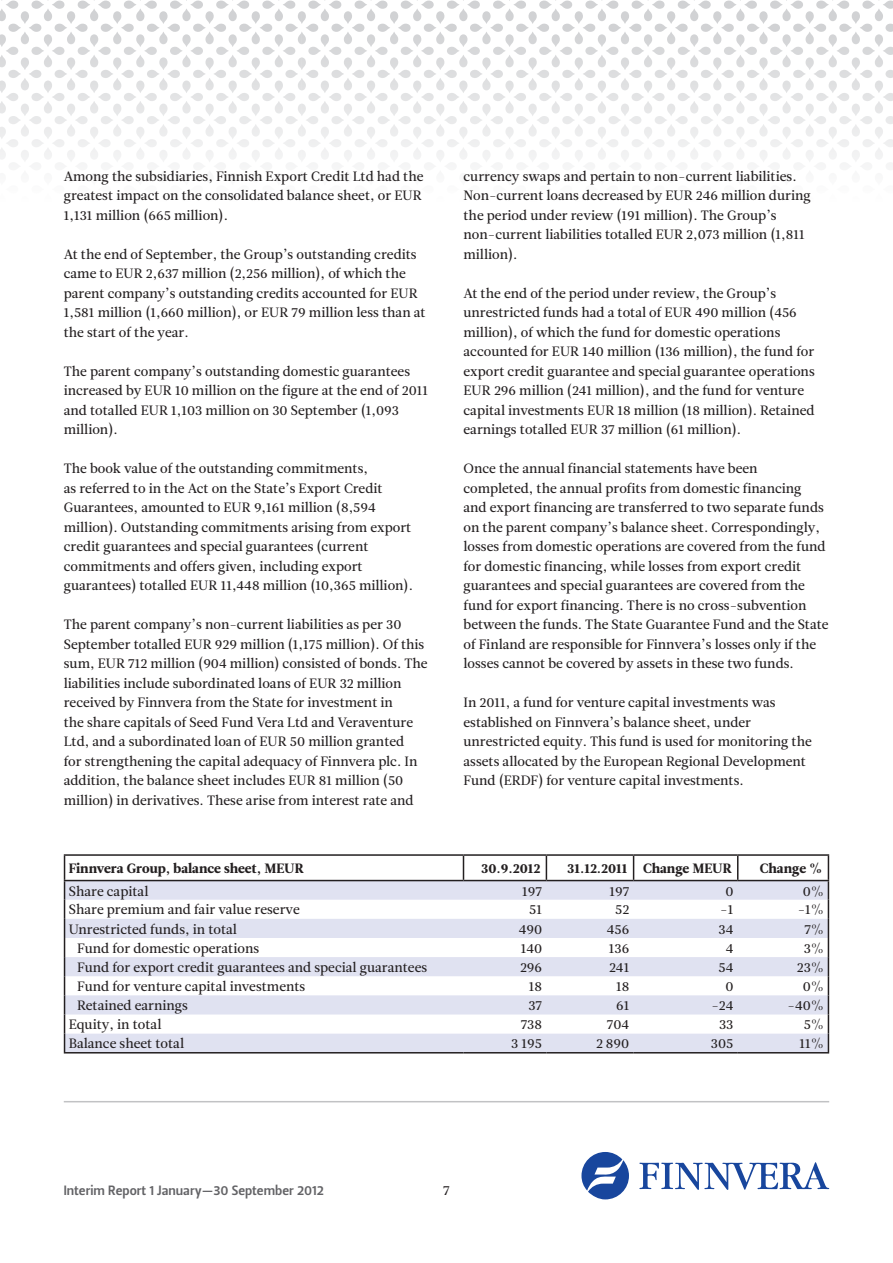
<style>
.page{position:relative;width:893px;height:1263px;background:#fff}
.page>*{position:absolute;margin:0;border:0;box-sizing:border-box;transform-origin:0 0}
.Leipis{font:13.5px/19.5px "Leitura News Roman 2";color:#231f20}
.Leipis-2{font:13.5px "Leitura News Roman 4";color:#231f20}
.t1{font:13.5px "Leitura Sans Grot 3";color:#636366}
</style>
<div class="page">
<svg style="left:0;top:0;width:302px;height:164px"></svg>
<svg style="left:302px;top:0;width:323px;height:164px"></svg>
<svg style="left:625px;top:0;width:268px;height:164px"></svg>
<svg style="left:581px;top:1152px;width:48px;height:47px"></svg>
<svg style="left:639px;top:1162px;width:190px;height:28px"></svg>
<svg style="left:65px;top:881px;width:763px;height:171px;fill:#e0e2f1"></svg>
<hr style="left:64px;top:854px;width:399px;height:2px;background:#231f20">
<hr style="left:463px;top:854px;width:83px;height:2px;background:#231f20">
<svg style="left:463px;top:856px;width:1px;height:24px"></svg>
<hr style="left:546px;top:854px;width:88px;height:2px;background:#231f20">
<svg style="left:546px;top:856px;width:1px;height:24px"></svg>
<hr style="left:634px;top:854px;width:104px;height:2px;background:#231f20">
<svg style="left:633px;top:856px;width:1px;height:24px"></svg>
<hr style="left:738px;top:854px;width:91px;height:2px;background:#231f20">
<svg style="left:737px;top:856px;width:1px;height:24px"></svg>
<hr style="left:64px;top:880px;width:399px;height:1px;background:#231f20">
<hr style="left:463px;top:880px;width:83px;height:1px;background:#231f20">
<hr style="left:546px;top:880px;width:88px;height:1px;background:#231f20">
<hr style="left:634px;top:880px;width:104px;height:1px;background:#231f20">
<hr style="left:738px;top:880px;width:91px;height:1px;background:#231f20">
<svg style="left:64px;top:856px;width:1px;height:196px"></svg>
<svg style="left:828px;top:856px;width:1px;height:196px"></svg>
<hr style="left:64px;top:1052px;width:399px;height:1px;background:#231f20">
<hr style="left:463px;top:1052px;width:83px;height:1px;background:#231f20">
<hr style="left:546px;top:1052px;width:88px;height:1px;background:#231f20">
<hr style="left:634px;top:1052px;width:104px;height:1px;background:#231f20">
<hr style="left:738px;top:1052px;width:91px;height:1px;background:#231f20">
<hr style="left:64px;top:1101px;width:765px;height:1px;background:#c1c2c4">
<p class="Leipis" style="left:64px;top:167px;width:361px">Among the subsidiaries, Finnish Export Credit Ltd had the greatest impact on the consolidated balance sheet, or EUR<br>1,131 million (665 million).</p>
<p class="Leipis" style="left:64px;top:245px;width:363px">At the end of September, the Group’s outstanding credits came to EUR 2,637 million (2,256 million), of which the parent company’s outstanding credits accounted for EUR 1,581 million (1,660 million), or EUR 79 million less than at the start of the year.</p>
<p class="Leipis" style="left:64px;top:362px;width:366px">The parent company’s outstanding domestic guarantees increased by EUR 10 million on the figure at the end of 2011 and totalled EUR 1,103 million on 30 September (1,093 million).</p>
<p class="Leipis" style="left:64px;top:459px;width:351px">The book value of the outstanding commitments,<br>as referred to in the Act on the State’s Export Credit Guarantees, amounted to EUR 9,161 million (8,594 million). Outstanding commitments arising from export credit guarantees and special guarantees (current commitments and offers given, including export guarantees) totalled EUR 11,448 million (10,365 million).</p>
<p class="Leipis" style="left:64px;top:615px;width:365px">The parent company’s non-current liabilities as per 30<br>September totalled EUR 929 million (1,175 million). Of this sum, EUR 712 million (904 million) consisted of bonds. The liabilities include subordinated loans of EUR 32 million received by Finnvera from the State for investment in<br>the share capitals of Seed Fund Vera Ltd and Veraventure Ltd, and a subordinated loan of EUR 50 million granted<br>for strengthening the capital adequacy of Finnvera plc. In addition, the balance sheet includes EUR 81 million (50 million) in derivatives. These arise from interest rate and</p>
<p class="Leipis" style="left:463px;top:167px;width:349px">currency swaps and pertain to non-current liabilities.<br>Non-current loans decreased by EUR 246 million during the period under review (191 million). The Group’s non-current liabilities totalled EUR 2,073 million (1,811 million).</p>
<p class="Leipis" style="left:463px;top:284px;width:353px">At the end of the period under review, the Group’s unrestricted funds had a total of EUR 490 million (456 million), of which the fund for domestic operations accounted for EUR 140 million (136 million), the fund for export credit guarantee and special guarantee operations EUR 296 million (241 million), and the fund for venture capital investments EUR 18 million (18 million). Retained earnings totalled EUR 37 million (61 million).</p>
<p class="Leipis" style="left:463px;top:459px;width:367px">Once the annual financial statements have been completed, the annual profits from domestic financing<br>and export financing are transferred to two separate funds on the parent company’s balance sheet. Correspondingly, losses from domestic operations are covered from the fund for domestic financing, while losses from export credit guarantees and special guarantees are covered from the fund for export financing. There is no cross-subvention between the funds. The State Guarantee Fund and the State of Finland are responsible for Finnvera’s losses only if the losses cannot be covered by assets in these two funds.</p>
<p class="Leipis" style="left:463px;top:693px;width:350px">In 2011, a fund for venture capital investments was established on Finnvera’s balance sheet, under unrestricted equity. This fund is used for monitoring the assets allocated by the European Regional Development Fund (ERDF) for venture capital investments.</p>
<p class="Leipis-2" style="left:69px;top:860px;width:236px">Finnvera Group, balance sheet, MEUR</p>
<p class="Leipis-2" style="left:481px;top:860px;width:61px">30.9.2012</p>
<p class="Leipis-2" style="left:567px;top:860px;width:62px">31.12.2011</p>
<p class="Leipis-2" style="left:643px;top:860px;width:90px">Change MEUR</p>
<p class="Leipis-2" style="left:760px;top:860px;width:64px">Change %</p>
<p class="Leipis" style="left:69px;top:881px;width:81px">Share capital</p>
<p class="Leipis" style="left:522px;top:881px;width:21px">197</p>
<p class="Leipis" style="left:609px;top:881px;width:21px">197</p>
<p class="Leipis" style="left:725px;top:881px;width:10px">0</p>
<p class="Leipis" style="left:803px;top:881px;width:23px">0%</p>
<p class="Leipis" style="left:69px;top:900px;width:232px">Share premium and fair value reserve</p>
<p class="Leipis" style="left:529px;top:900px;width:14px">51</p>
<p class="Leipis" style="left:615px;top:900px;width:16px">52</p>
<p class="Leipis" style="left:720px;top:900px;width:15px">-1</p>
<p class="Leipis" style="left:798px;top:900px;width:28px">-1%</p>
<p class="Leipis" style="left:69px;top:919px;width:170px">Unrestricted funds, in total</p>
<p class="Leipis" style="left:519px;top:919px;width:25px">490</p>
<p class="Leipis" style="left:607px;top:919px;width:24px">456</p>
<p class="Leipis" style="left:719px;top:919px;width:16px">34</p>
<p class="Leipis" style="left:804px;top:919px;width:21px">7%</p>
<p class="Leipis" style="left:77px;top:938px;width:183px">Fund for domestic operations</p>
<p class="Leipis" style="left:521px;top:938px;width:23px">140</p>
<p class="Leipis" style="left:609px;top:938px;width:22px">136</p>
<p class="Leipis" style="left:726px;top:938px;width:9px">4</p>
<p class="Leipis" style="left:804px;top:938px;width:22px">3%</p>
<p class="Leipis" style="left:77px;top:958px;width:351px">Fund for export credit guarantees and special guarantees</p>
<p class="Leipis" style="left:520px;top:958px;width:24px">296</p>
<p class="Leipis" style="left:609px;top:958px;width:22px">241</p>
<p class="Leipis" style="left:719px;top:958px;width:16px">54</p>
<p class="Leipis" style="left:797px;top:958px;width:29px">23%</p>
<p class="Leipis" style="left:77px;top:977px;width:230px">Fund for venture capital investments</p>
<p class="Leipis" style="left:529px;top:977px;width:15px">18</p>
<p class="Leipis" style="left:616px;top:977px;width:15px">18</p>
<p class="Leipis" style="left:725px;top:977px;width:10px">0</p>
<p class="Leipis" style="left:803px;top:977px;width:23px">0%</p>
<p class="Leipis" style="left:77px;top:996px;width:112px">Retained earnings</p>
<p class="Leipis" style="left:528px;top:996px;width:15px">37</p>
<p class="Leipis" style="left:616px;top:996px;width:15px">61</p>
<p class="Leipis" style="left:711px;top:996px;width:24px">-24</p>
<p class="Leipis" style="left:788px;top:996px;width:38px">-40%</p>
<p class="Leipis" style="left:69px;top:1015px;width:94px">Equity, in total</p>
<p class="Leipis" style="left:521px;top:1015px;width:23px">738</p>
<p class="Leipis" style="left:607px;top:1015px;width:24px">704</p>
<p class="Leipis" style="left:719px;top:1015px;width:16px">33</p>
<p class="Leipis" style="left:804px;top:1015px;width:22px">5%</p>
<p class="Leipis" style="left:69px;top:1034px;width:117px">Balance sheet total</p>
<p class="Leipis" style="left:511px;top:1034px;width:32px">3 195</p>
<p class="Leipis" style="left:596px;top:1034px;width:35px">2 890</p>
<p class="Leipis" style="left:711px;top:1034px;width:24px">305</p>
<p class="Leipis" style="left:800px;top:1034px;width:26px">11%</p>
<p class="t1" style="left:64px;top:1181px;width:262px">Interim Report 1 January—30 September 2012</p>
<p class="Leipis" style="left:443px;top:1181px;width:8px">7</p>
</div>
